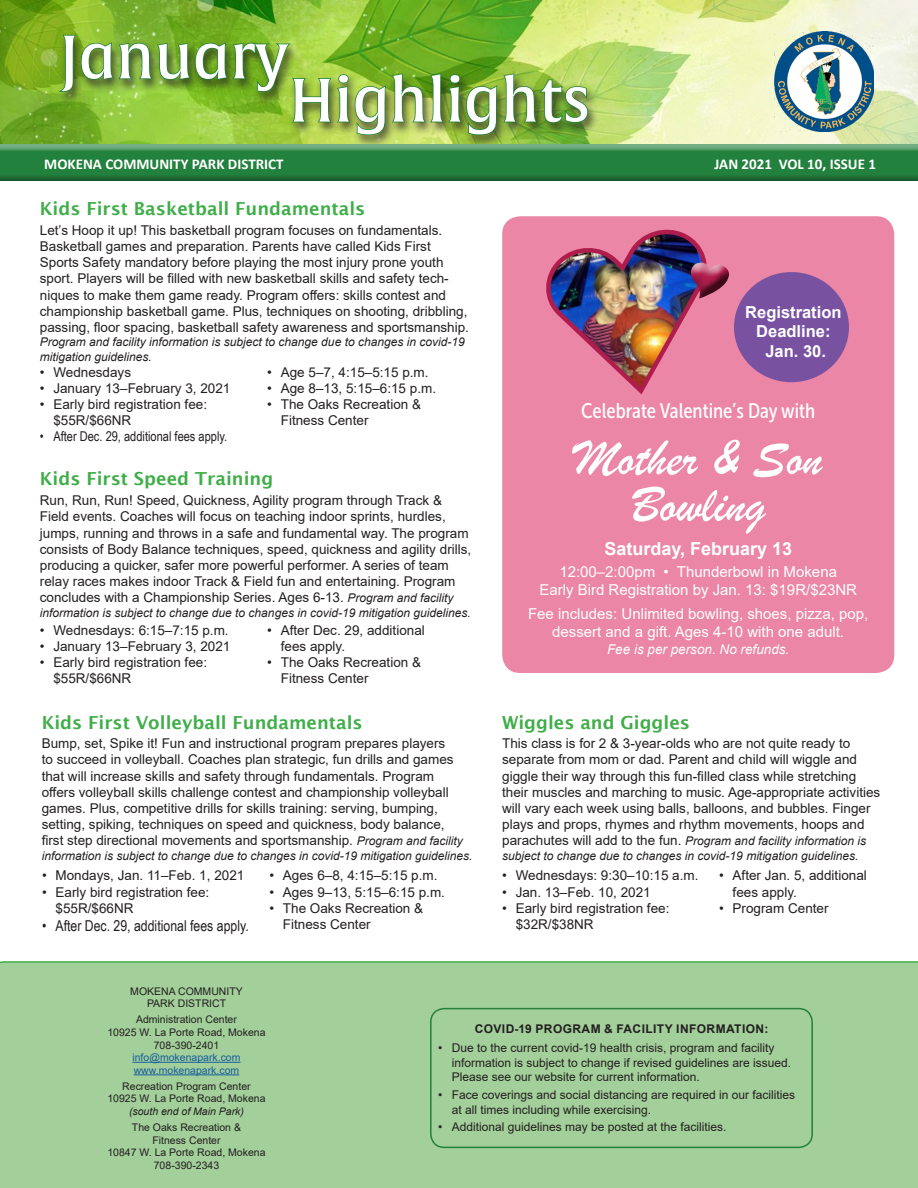
<style>
.page{position:relative;width:918px;height:1188px;background:#fff}
.page>*{position:absolute;margin:0;border:0;box-sizing:border-box;transform-origin:0 0}
.t1{font:60px "Alverata Informal Md";color:#fff}
.t2{font:52.5px/46.5px "Brush Script";color:#fff;text-align:center}
.t3{font:21px "Museo Sans Cond 500";color:#fff}
.t4{font:600 18px "Lucida Sans";color:#40ae49}
.t5{font:700 18px "Arial";color:#fff}
.t6{font:700 16.5px/19.5px "Arial";color:#fff;text-align:center}
.t7{font:15px/18px "Arial";color:#fff;text-align:center}
.t8{font:700 15px "Calibri";color:#fff}
.t9{font:15px "Arial Narrow";color:#231f20}
.t10{font:13.5px/16.2px "Arial";color:#231f20}
.t11{font:13.5px "Arial Narrow";color:#231f20}
.t12{font:italic 13.5px "Arial";color:#fff}
.t13{font:italic 12px/14.4px "Arial";color:#231f20}
.t14{font:12px/14.4px "Arial";color:#231f20}
.t15{font:700 12px "Arial";letter-spacing:.035em;color:#231f20}
.t16{font:10.5px/12.6px "Arial";color:#231f20;text-align:center}
.s1{font-style:italic;font-size:12px}
.s2{font-style:normal;font-size:13.5px}
.s3{color:#175d9e}
.s4{font-style:italic}
</style>
<div class="page">
<div style="left:0;top:961px;width:918px;height:227px;background:#a3cf9a"></div>
<hr style="left:132px;top:1062px;width:109px;height:1px;background:#175d9e">
<hr style="left:134px;top:1074px;width:105px;height:1px;background:#175d9e">
<div style="left:431px;top:1009px;width:381px;height:138px;background:#a3cf9a;border-radius:14px"></div>
<div style="left:430px;top:1008px;width:383px;height:140px;border:2px solid #23813e;border-radius:14px"></div>
<div style="left:502px;top:216px;width:392px;height:457px;background:#eb86a7;border-radius:18px"></div>
<div style="left:734px;top:272px;width:115px;height:110px;background:#7852a1;border-radius:50%"></div>
<img style="left:0;top:0;width:918px;height:144px">
<div style="left:289px;top:72px;width:310px;height:76px;background:#231f20;opacity:.75"></div>
<img style="left:55px;top:34px;width:534px;height:102px">
<div style="left:0;top:144px;width:918px;height:39px;background:#231f20;opacity:.44"></div>
<img style="left:775px;top:32px;width:99px;height:99px">
<img style="left:546px;top:229px;width:195px;height:166px">
<p class="t1" style="left:59px;top:20px;width:231px">January</p>
<p class="t1" style="left:289px;top:64px;width:303px">Highlights</p>
<p class="t8" style="left:44px;top:153px;width:241px">MOKENA COMMUNITY PARK DISTRICT</p>
<p class="t8" style="left:715px;top:153px;width:163px">JAN 2021 VOL 10, ISSUE 1</p>
<p class="t4" style="left:40px;top:198px;width:327px">Kids First Basketball Fundamentals</p>
<p class="t10" style="left:40px;top:222px;width:431px">Let’s Hoop it up! This basketball program focuses on fundamentals.<br>Basketball games and preparation. Parents have called Kids First Sports Safety mandatory before playing the most injury prone youth sport. Players will be filled with new basketball skills and safety tech&shy;niques to make them game ready. Program offers: skills contest and championship basketball game. Plus, techniques on shooting, dribbling, passing, floor spacing, basketball safety awareness and sportsmanship.</p>
<p class="t13" style="left:40px;top:335px;width:426px">Program and facility information is subject to change due to changes in covid-19 mitigation guidelines.</p>
<p class="t10" style="left:40px;top:364px;width:93px">• Wednesdays</p>
<p class="t10" style="left:40px;top:380px;width:192px">• January 13–February 3, 2021</p>
<p class="t10" style="left:53px;top:396px;width:155px;text-indent:-14px">• Early bird registration fee: $55R/$66NR</p>
<p class="t11" style="left:40px;top:427px;width:189px">• After Dec. 29, additional fees apply.</p>
<p class="t10" style="left:267px;top:364px;width:163px">• Age 5–7, 4:15–5:15 p.m.</p>
<p class="t10" style="left:267px;top:380px;width:170px">• Age 8–13, 5:15–6:15 p.m.</p>
<p class="t10" style="left:281px;top:396px;width:142px;text-indent:-14px">• The Oaks Recreation &amp;<br>Fitness Center</p>
<p class="t4" style="left:40px;top:469px;width:235px">Kids First Speed Training</p>
<p class="t10" style="left:40px;top:492px;width:433px">Run, Run, Run! Speed, Quickness, Agility program through Track &amp; Field events. Coaches will focus on teaching indoor sprints, hurdles, jumps, running and throws in a safe and fundamental way. The program consists of Body Balance techniques, speed, quickness and agility drills, producing a quicker, safer more powerful performer. A series of team relay races makes indoor Track &amp; Field fun and entertaining. Program concludes with a Championship Series. Ages 6-13. <span class="s1">Program and facility</span></p>
<p class="t13" style="left:40px;top:605px;width:432px">information is subject to change due to changes in covid-19 mitigation guidelines.</p>
<p class="t10" style="left:40px;top:622px;width:190px">• Wednesdays: 6:15–7:15 p.m.</p>
<p class="t10" style="left:40px;top:638px;width:192px">• January 13–February 3, 2021</p>
<p class="t10" style="left:53px;top:654px;width:155px;text-indent:-14px">• Early bird registration fee: $55R/$66NR</p>
<p class="t10" style="left:281px;top:622px;width:146px;text-indent:-14px">• After Dec. 29, additional fees apply.</p>
<p class="t10" style="left:281px;top:654px;width:142px;text-indent:-14px">• The Oaks Recreation &amp;<br>Fitness Center</p>
<p class="t4" style="left:42px;top:712px;width:323px">Kids First Volleyball Fundamentals</p>
<p class="t10" style="left:42px;top:735px;width:423px">Bump, set, Spike it! Fun and instructional program prepares players<br>to succeed in volleyball. Coaches plan strategic, fun drills and games that will increase skills and safety through fundamentals. Program offers volleyball skills challenge contest and championship volleyball games. Plus, competitive drills for skills training: serving, bumping, setting, spiking, techniques on speed and quickness, body balance, first step directional movements and sportsmanship. <span class="s1">Program and facility</span></p>
<p class="t13" style="left:42px;top:849px;width:432px">information is subject to change due to changes in covid-19 mitigation guidelines.</p>
<p class="t10" style="left:42px;top:867px;width:204px">• Mondays, Jan. 11–Feb. 1, 2021</p>
<p class="t10" style="left:56px;top:884px;width:155px;text-indent:-14px">• Early bird registration fee: $55R/$66NR</p>
<p class="t9" style="left:42px;top:914px;width:208px">• After Dec. 29, additional fees apply.</p>
<p class="t10" style="left:269px;top:867px;width:170px">• Ages 6–8, 4:15–5:15 p.m.</p>
<p class="t10" style="left:269px;top:884px;width:177px">• Ages 9–13, 5:15–6:15 p.m.</p>
<p class="t10" style="left:283px;top:900px;width:142px;text-indent:-14px">• The Oaks Recreation &amp;<br>Fitness Center</p>
<p class="t6" style="left:745px;top:303px;width:98px">Registration<br>Deadline:<br>Jan. 30.</p>
<p class="t3" style="left:581px;top:400px;width:235px">Celebrate Valentine’s Day with</p>
<p class="t2" style="left:574px;top:436px;width:249px">Mother &amp; Son<br>Bowling</p>
<p class="t5" style="left:604px;top:536px;width:189px">Saturday, February 13</p>
<p class="t7" style="left:559px;top:562px;width:279px">12:00–2:00pm • Thunderbowl in Mokena</p>
<p class="t7" style="left:539px;top:580px;width:319px">Early Bird Registration by Jan. 13: $19R/$23NR</p>
<p class="t7" style="left:528px;top:605px;width:342px">Fee includes: Unlimited bowling, shoes, pizza, pop, dessert and a gift. Ages 4-10 with one adult.</p>
<p class="t12" style="left:607px;top:640px;width:184px">Fee is per person. No refunds.</p>
<p class="t4" style="left:502px;top:712px;width:189px">Wiggles and Giggles</p>
<p class="t10" style="left:502px;top:735px;width:380px">This class is for 2 &amp; 3-year-olds who are not quite ready to separate from mom or dad. Parent and child will wiggle and giggle their way through this fun-filled class while stretching their muscles and marching to music. Age-appropriate activities will vary each week using balls, balloons, and bubbles. Finger plays and props, rhymes and rhythm movements, hoops and</p>
<p class="t13" style="left:502px;top:834px;width:365px"><span class="s2">parachutes will add to the fun.</span> Program and facility information is subject to change due to changes in covid-19 mitigation guidelines.</p>
<p class="t10" style="left:502px;top:867px;width:198px">• Wednesdays: 9:30–10:15 a.m.</p>
<p class="t10" style="left:502px;top:884px;width:150px">• Jan. 13–Feb. 10, 2021</p>
<p class="t10" style="left:516px;top:900px;width:155px;text-indent:-14px">• Early bird registration fee: $32R/$38NR</p>
<p class="t10" style="left:733px;top:867px;width:136px;text-indent:-14px">• After Jan. 5, additional fees apply.</p>
<p class="t10" style="left:719px;top:900px;width:111px">• Program Center</p>
<p class="t16" style="left:130px;top:985px;width:114px">MOKENA COMMUNITY<br>PARK DISTRICT</p>
<p class="t16" style="left:107px;top:1013px;width:160px">Administration Center<br>10925 W. La Porte Road, Mokena<br>708-390-2401 <span class="s3">info@mokenapark.com www.mokenapark.com</span></p>
<p class="t16" style="left:107px;top:1080px;width:160px">Recreation Program Center<br>10925 W. La Porte Road, Mokena <span class="s4">(south end of Main Park)</span></p>
<p class="t16" style="left:107px;top:1121px;width:160px">The Oaks Recreation &amp;<br>Fitness Center<br>10847 W. La Porte Road, Mokena<br>708-390-2343</p>
<p class="t15" style="left:475px;top:1020px;width:295px">COVID-19 PROGRAM &amp; FACILITY INFORMATION:</p>
<p class="t14" style="left:452px;top:1041px;width:341px;text-indent:-14px">• Due to the current covid-19 health crisis, program and facility information is subject to change if revised guidelines are issued.<br>Please see our website for current information.</p>
<p class="t14" style="left:452px;top:1088px;width:345px;text-indent:-14px">• Face coverings and social distancing are required in our facilities at all times including while exercising.</p>
<p class="t14" style="left:438px;top:1120px;width:290px">• Additional guidelines may be posted at the facilities.</p>
</div>
